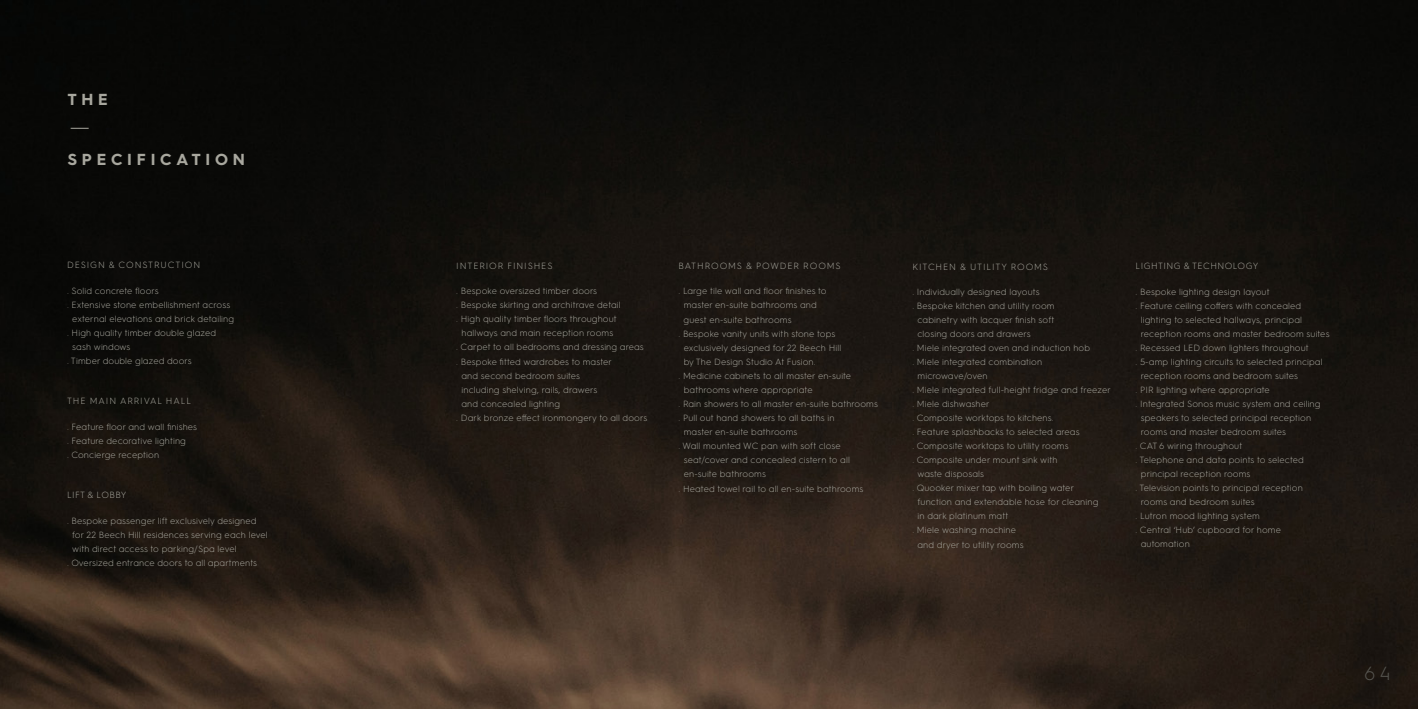
<style>
.page{position:relative;width:1418px;height:709px;background:#fff}
.page>*{position:absolute;margin:0;border:0;box-sizing:border-box;transform-origin:0 0}
.t1{font:100 48px "Hurme Geometric Sans 1";color:#a8a79e}
.t2{font:300 19.1px "Hurme Geometric Sans 3";color:#575651}
.t3{font:700 16px "Hurme Geometric Sans 3";letter-spacing:.3em;color:#a8a79e}
.t4{font:300 9px/14px "Hurme Geometric Sans 3";letter-spacing:.015em;color:#a8a79e}
.t5{font:300 9px "Hurme Geometric Sans 3";letter-spacing:.1em;color:#a8a79e}
.t6{font:300 9px "Hurme Geometric Sans 3";letter-spacing:.05em;color:#a8a79e}
.t7{font:300 9px "Hurme Geometric Sans 3";letter-spacing:-.01em;color:#a8a79e}
</style>
<div class="page">
<img style="left:0;top:0;width:1417px;height:709px">
<h3 class="t3" style="left:68px;top:88px;width:41px">THE</h3>
<h1 class="t1" style="left:68px;top:97px;width:25px">–</h1>
<h3 class="t3" style="left:68px;top:148px;width:179px">SPECIFICATION</h3>
<p class="t5" style="left:67px;top:259px;width:135px">DESIGN &amp; CONSTRUCTION</p>
<p class="t4" style="left:67px;top:283px;width:93px">. Solid concrete floors</p>
<p class="t4" style="left:67px;top:297px;width:165px">. Extensive stone embellishment across</p>
<p class="t4" style="left:72px;top:311px;width:163px">external elevations and brick detailing</p>
<p class="t4" style="left:67px;top:325px;width:151px">. High quality timber double glazed</p>
<p class="t4" style="left:72px;top:339px;width:60px">sash windows</p>
<p class="t4" style="left:67px;top:353px;width:126px">. Timber double glazed doors</p>
<p class="t5" style="left:67px;top:395px;width:125px">THE MAIN ARRIVAL HALL</p>
<p class="t4" style="left:67px;top:419px;width:132px">. Feature floor and wall finishes . Feature decorative lighting<br>. Concierge reception</p>
<p class="t6" style="left:67px;top:489px;width:61px">LIFT &amp; LOBBY</p>
<p class="t4" style="left:67px;top:513px;width:191px">. Bespoke passenger lift exclusively designed</p>
<p class="t4" style="left:72px;top:527px;width:197px">for 22 Beech Hill residences serving each level</p>
<p class="t4" style="left:72px;top:541px;width:166px">with direct access to parking/Spa level</p>
<p class="t4" style="left:67px;top:555px;width:192px">. Oversized entrance doors to all apartments</p>
<p class="t5" style="left:456px;top:260px;width:98px">INTERIOR FINISHES</p>
<p class="t4" style="left:456px;top:284px;width:142px">. Bespoke oversized timber doors</p>
<p class="t4" style="left:456px;top:298px;width:166px">. Bespoke skirting and architrave detail</p>
<p class="t4" style="left:456px;top:312px;width:162px">. High quality timber floors throughout</p>
<p class="t4" style="left:461px;top:326px;width:153px">hallways and main reception rooms</p>
<p class="t4" style="left:456px;top:340px;width:189px">. Carpet to all bedrooms and dressing areas</p>
<p class="t4" style="left:456px;top:354px;width:157px">. Bespoke fitted wardrobes to master</p>
<p class="t4" style="left:461px;top:368px;width:120px">and second bedroom suites</p>
<p class="t4" style="left:461px;top:382px;width:137px">including shelving, rails, drawers</p>
<p class="t4" style="left:461px;top:396px;width:100px">and concealed lighting</p>
<p class="t4" style="left:456px;top:410px;width:192px">. Dark bronze effect ironmongery to all doors</p>
<p class="t5" style="left:678px;top:260px;width:164px">BATHROOMS &amp; POWDER ROOMS</p>
<p class="t4" style="left:678px;top:284px;width:150px">. Large tile wall and floor finishes to</p>
<p class="t4" style="left:683px;top:298px;width:135px">master en-suite bathrooms and</p>
<p class="t4" style="left:683px;top:312px;width:109px">guest en-suite bathrooms</p>
<p class="t4" style="left:678px;top:326px;width:158px">. Bespoke vanity units with stone tops</p>
<p class="t4" style="left:683px;top:340px;width:159px">exclusively designed for 22 Beech Hill</p>
<p class="t4" style="left:683px;top:354px;width:133px">by The Design Studio At Fusion.</p>
<p class="t4" style="left:678px;top:368px;width:174px">. Medicine cabinets to all master en-suite</p>
<p class="t4" style="left:683px;top:382px;width:130px">bathrooms where appropriate</p>
<p class="t4" style="left:678px;top:396px;width:201px">. Rain showers to all master en-suite bathrooms</p>
<p class="t4" style="left:678px;top:410px;width:158px">. Pull out hand showers to all baths in</p>
<p class="t4" style="left:683px;top:424px;width:115px">master en-suite bathrooms</p>
<p class="t4" style="left:678px;top:438px;width:164px">. Wall mounted WC pan with soft close</p>
<p class="t4" style="left:683px;top:452px;width:168px">seat/cover and concealed cistern to all</p>
<p class="t4" style="left:683px;top:466px;width:84px">en-suite bathrooms</p>
<p class="t4" style="left:678px;top:481px;width:186px">. Heated towel rail to all en-suite bathrooms</p>
<p class="t5" style="left:912px;top:261px;width:137px">KITCHEN &amp; UTILITY ROOMS</p>
<p class="t4" style="left:912px;top:284px;width:129px">. Individually designed layouts</p>
<p class="t4" style="left:912px;top:298px;width:144px">. Bespoke kitchen and utility room</p>
<p class="t4" style="left:917px;top:312px;width:138px">cabinetry with lacquer finish soft</p>
<p class="t4" style="left:917px;top:326px;width:115px">closing doors and drawers</p>
<p class="t4" style="left:912px;top:340px;width:179px">. Miele integrated oven and induction hob</p>
<p class="t4" style="left:912px;top:355px;width:131px">. Miele integrated combination</p>
<p class="t7" style="left:917px;top:370px;width:72px">microwave/oven</p>
<p class="t4" style="left:912px;top:383px;width:200px">. Miele integrated full-height fridge and freezer</p>
<p class="t4" style="left:912px;top:397px;width:79px">. Miele dishwasher</p>
<p class="t4" style="left:912px;top:411px;width:143px">. Composite worktops to kitchens.</p>
<p class="t4" style="left:912px;top:425px;width:169px">. Feature splashbacks to selected areas</p>
<p class="t4" style="left:912px;top:439px;width:158px">. Composite worktops to utility rooms</p>
<p class="t4" style="left:912px;top:453px;width:146px">. Composite under mount sink with</p>
<p class="t4" style="left:917px;top:467px;width:68px">waste disposals</p>
<p class="t4" style="left:912px;top:481px;width:163px">. Quooker mixer tap with boiling water</p>
<p class="t4" style="left:917px;top:495px;width:182px">function and extendable hose for cleaning</p>
<p class="t4" style="left:917px;top:509px;width:92px">in dark platinum matt</p>
<p class="t4" style="left:912px;top:523px;width:105px">. Miele washing machine</p>
<p class="t4" style="left:917px;top:538px;width:108px">and dryer to utility rooms</p>
<p class="t6" style="left:1135px;top:260px;width:124px">LIGHTING &amp; TECHNOLOGY</p>
<p class="t4" style="left:1135px;top:284px;width:135px">. Bespoke lighting design layout</p>
<p class="t4" style="left:1135px;top:298px;width:167px">. Feature ceiling coffers with concealed</p>
<p class="t4" style="left:1140px;top:312px;width:163px">lighting to selected hallways, principal</p>
<p class="t4" style="left:1140px;top:326px;width:190px">reception rooms and master bedroom suites</p>
<p class="t4" style="left:1135px;top:340px;width:175px">. Recessed LED down lighters throughout</p>
<p class="t4" style="left:1135px;top:354px;width:188px">. 5-amp lighting circuits to selected principal</p>
<p class="t4" style="left:1140px;top:368px;width:159px">reception rooms and bedroom suites</p>
<p class="t4" style="left:1135px;top:382px;width:136px">. PIR lighting where appropriate</p>
<p class="t4" style="left:1135px;top:396px;width:186px">. Integrated Sonos music system and ceiling</p>
<p class="t4" style="left:1140px;top:410px;width:172px">speakers to selected principal reception</p>
<p class="t4" style="left:1140px;top:424px;width:147px">rooms and master bedroom suites</p>
<p class="t4" style="left:1135px;top:438px;width:108px">. CAT 6 wiring throughout</p>
<p class="t4" style="left:1135px;top:452px;width:170px">. Telephone and data points to selected</p>
<p class="t4" style="left:1140px;top:466px;width:111px">principal reception rooms</p>
<p class="t4" style="left:1135px;top:480px;width:169px">. Television points to principal reception</p>
<p class="t4" style="left:1140px;top:494px;width:115px">rooms and bedroom suites</p>
<p class="t4" style="left:1135px;top:508px;width:126px">. Lutron mood lighting system</p>
<p class="t4" style="left:1135px;top:522px;width:147px">. Central ‘Hub’ cupboard for home</p>
<p class="t4" style="left:1140px;top:536px;width:51px">automation</p>
<h2 class="t2" style="left:1364px;top:661px;width:28px">64</h2>
</div>
